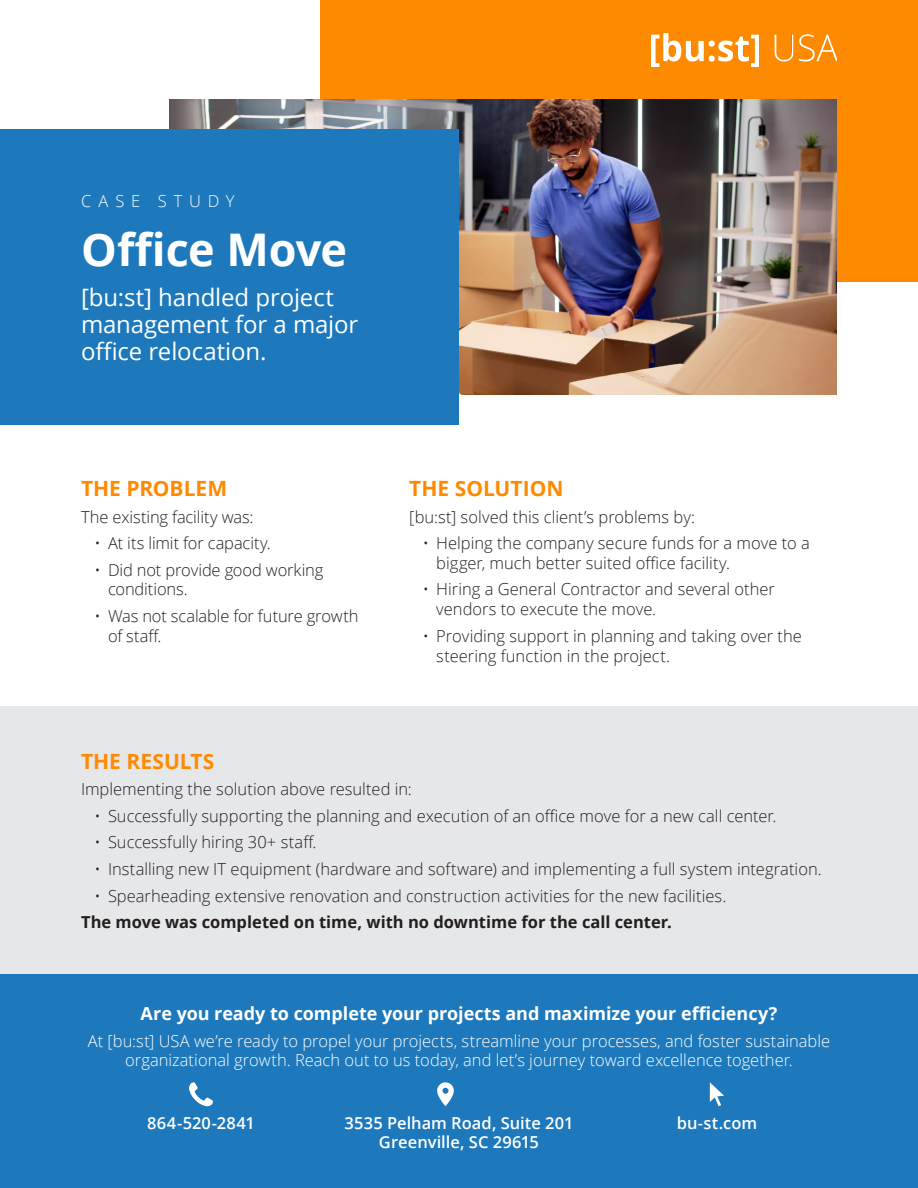
<style>
.page{position:relative;width:918px;height:1188px;background:#fff}
.page>*{position:absolute;margin:0;border:0;box-sizing:border-box;transform-origin:0 0}
.t1{font:700 45px "Open Sans";letter-spacing:-.01em;color:#fff}
.t2{font:24px/27px "Open Sans";letter-spacing:-.005em;color:#fff}
.t3{font:700 21px "Open Sans";color:#fe8a01}
.t4{font:700 18px "Open Sans";letter-spacing:-.005em;color:#fff}
.t5{font:300 16.5px/19.8px "Open Sans";color:#231f20}
.t6{font:300 16.5px/19.8px "Open Sans";color:#fff;text-align:center}
.t7{font:600 16.5px/19.8px "Open Sans";letter-spacing:.005em;color:#fff;text-align:center}
.t8{font:700 16.5px "Open Sans";color:#231f20}
.t9{font:300 16.5px "Open Sans";letter-spacing:.42em;color:#fff}
</style>
<div class="page">
<div style="left:321px;top:0;width:597px;height:282px;background:#fe8a01"></div>
<img style="left:170px;top:100px;width:667px;height:295px">
<div style="left:0;top:130px;width:459px;height:295px;background:#1d79bc"></div>
<img style="left:651px;top:33px;width:186px;height:33px">
<div style="left:0;top:706px;width:918px;height:269px;background:#e6e7e9"></div>
<div style="left:0;top:975px;width:918px;height:213px;background:#1d79bc"></div>
<svg style="left:437px;top:1082px;width:17px;height:24px"></svg>
<svg style="left:189px;top:1082px;width:24px;height:24px"></svg>
<svg style="left:710px;top:1082px;width:14px;height:24px"></svg>
<p class="t9" style="left:81px;top:190px;width:155px">CASE STUDY</p>
<p class="t1" style="left:81px;top:217px;width:268px">Office Move</p>
<p class="t2" style="left:81px;top:283px;width:279px">[bu:st] handled project management for a major office relocation.</p>
<p class="t3" style="left:81px;top:474px;width:148px">THE PROBLEM</p>
<p class="t5" style="left:81px;top:506px;width:174px">The existing facility was:</p>
<p class="t5" style="left:94px;top:533px;width:178px">• At its limit for capacity.</p>
<p class="t5" style="left:108px;top:559px;width:217px;text-indent:-14px">• Did not provide good working conditions.</p>
<p class="t5" style="left:108px;top:606px;width:252px;text-indent:-14px">• Was not scalable for future growth of staff.</p>
<p class="t3" style="left:409px;top:474px;width:156px">THE SOLUTION</p>
<p class="t5" style="left:409px;top:506px;width:287px">[bu:st] solved this client’s problems by:</p>
<p class="t5" style="left:436px;top:533px;width:375px;text-indent:-14px">• Helping the company secure funds for a move to a bigger, much better suited office facility.</p>
<p class="t5" style="left:436px;top:579px;width:340px;text-indent:-14px">• Hiring a General Contractor and several other vendors to execute the move.</p>
<p class="t5" style="left:436px;top:625px;width:367px;text-indent:-14px">• Providing support in planning and taking over the steering function in the project.</p>
<p class="t3" style="left:81px;top:746px;width:135px">THE RESULTS</p>
<p class="t5" style="left:81px;top:779px;width:332px">Implementing the solution above resulted in:</p>
<p class="t5" style="left:94px;top:806px;width:684px">• Successfully supporting the planning and execution of an office move for a new call center.</p>
<p class="t5" style="left:94px;top:832px;width:224px">• Successfully hiring 30+ staff.</p>
<p class="t5" style="left:94px;top:859px;width:729px">• Installing new IT equipment (hardware and software) and implementing a full system integration.</p>
<p class="t5" style="left:94px;top:885px;width:633px">• Spearheading extensive renovation and construction activities for the new facilities.</p>
<p class="t8" style="left:81px;top:910px;width:592px">The move was completed on time, with no downtime for the call center.</p>
<p class="t4" style="left:141px;top:1001px;width:638px">Are you ready to complete your projects and maximize your efficiency?</p>
<p class="t6" style="left:88px;top:1030px;width:744px">At [bu:st] USA we’re ready to propel your projects, streamline your processes, and foster sustainable organizational growth. Reach out to us today, and let’s journey toward excellence together.</p>
<p class="t7" style="left:147px;top:1112px;width:109px">864-520-2841</p>
<p class="t7" style="left:345px;top:1112px;width:230px">3535 Pelham Road, Suite 201<br>Greenville, SC 29615</p>
<p class="t7" style="left:677px;top:1112px;width:82px">bu-st.com</p>
</div>
